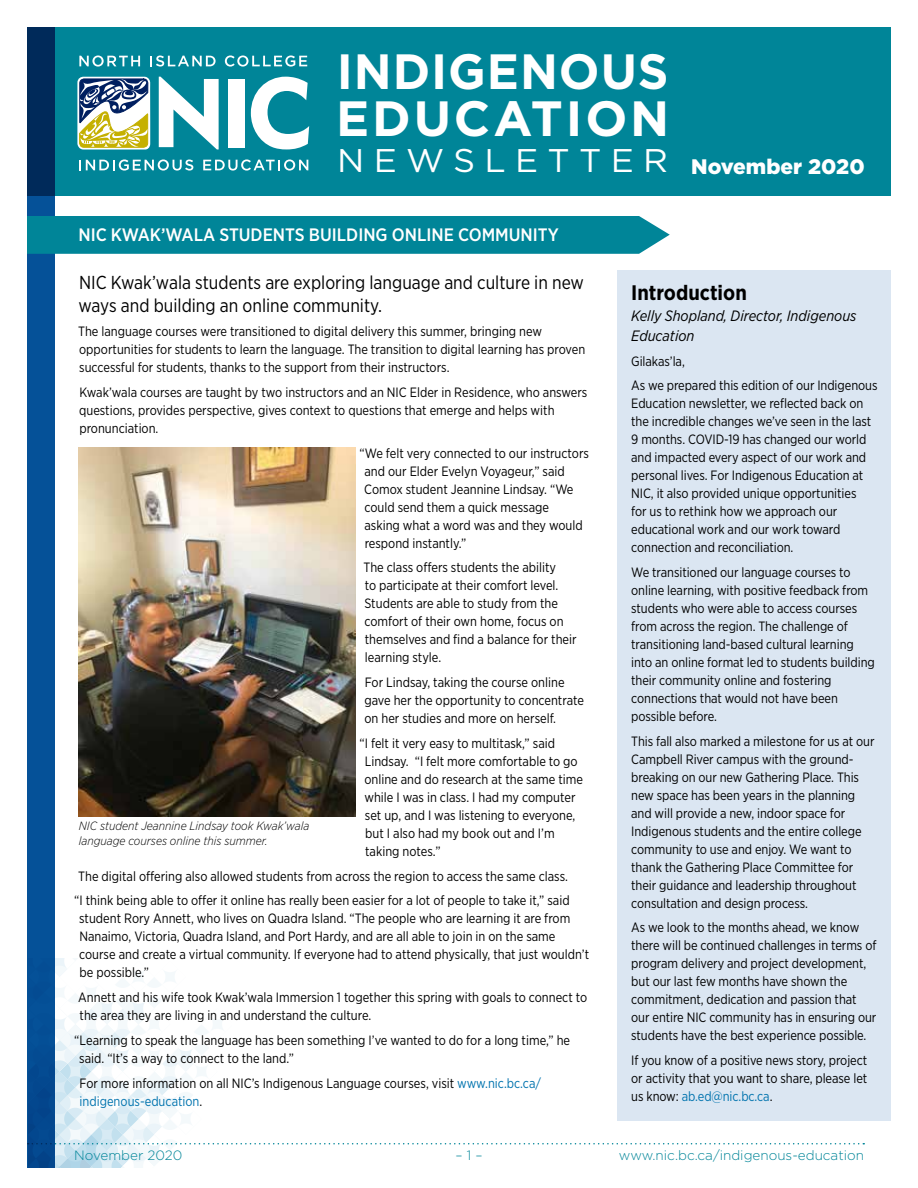
<style>
.page{position:relative;width:918px;height:1188px;background:#fff}
.page>*{position:absolute;margin:0;border:0;box-sizing:border-box;transform-origin:0 0}
.t1{font:700 49.5px/46.5px "Gotham";letter-spacing:.02em;color:#fff}
.t2{font:900 21px "Gotham";color:#fff}
.t3{font:700 21px "Gotham Narrow";color:#000}
.t4{font:18.75px/22.5px "Gotham Narrow";color:#000;scale:.95 1}
.t5{font:500 18px "Gotham Narrow";color:#fff}
.t6{font:italic 15px/20.2px "Gotham Narrow";letter-spacing:-.005em;color:#000}
.t7{font:13.5px/18px "Gotham Narrow";letter-spacing:-.005em;color:#000;scale:.95 1}
.t8{font:300 13.5px "Gotham";color:#008598}
.t9{font:italic 300 12px/15px "Gotham Narrow";color:#000}
.s1{font-weight:400;font-size:32.85px}
.s2{color:#0073ae}
</style>
<div class="page">
<svg style="left:54px;top:959px;width:810px;height:209px"></svg>
<div style="left:27px;top:27px;width:864px;height:169px;background:#008598"></div>
<svg style="left:159px;top:77px;width:60px;height:72px"></svg>
<div style="left:229px;top:79px;width:16px;height:68px;background:#fff"></div>
<svg style="left:251px;top:77px;width:58px;height:72px"></svg>
<svg style="left:77px;top:77px;width:73px;height:73px"></svg>
<svg style="left:79px;top:55px;width:61px;height:12px"></svg>
<svg style="left:150px;top:56px;width:66px;height:11px"></svg>
<svg style="left:225px;top:55px;width:82px;height:12px"></svg>
<svg style="left:80px;top:159px;width:113px;height:12px"></svg>
<svg style="left:203px;top:159px;width:105px;height:12px"></svg>
<svg style="left:27px;top:27px;width:27px;height:1141px;fill:#055198"></svg>
<div style="left:27px;top:216px;width:643px;height:38px;background:#008598"></div>
<div style="left:618px;top:270px;width:273px;height:850px;background:#dbe6f2"></div>
<img style="left:79px;top:447px;width:276px;height:369px">
<h1 class="t1" style="left:336px;top:48px;width:335px">INDIGENOUS<br>EDUCATION</h1>
<h2 class="t2" style="left:337px;top:153px;width:529px"><span class="s1">NEWSLETTER</span> November 2020</h2>
<h3 class="t5" style="left:78px;top:223px;width:482px">NIC KWAK’WALA STUDENTS BUILDING ONLINE COMMUNITY</h3>
<h3 class="t4" style="left:78px;top:271px;width:534px">NIC Kwak’wala students are exploring language and culture in new ways and building an online community.</h3>
<p class="t7" style="left:78px;top:322px;width:535px">The language courses were transitioned to digital delivery this summer, bringing new opportunities for students to learn the language. The transition to digital learning has proven successful for students, thanks to the support from their instructors.</p>
<p class="t7" style="left:79px;top:383px;width:537px">Kwak’wala courses are taught by two instructors and an NIC Elder in Residence, who answers questions, provides perspective, gives context to questions that emerge and helps with pronunciation.</p>
<p class="t7" style="left:364px;top:444px;width:238px;text-indent:-5px">“We felt very connected to our instructors and our Elder Evelyn Voyageur,” said Comox student Jeannine Lindsay. “We could send them a quick message<br>asking what a word was and they would respond instantly.”</p>
<p class="t7" style="left:364px;top:558px;width:226px">The class offers students the ability<br>to participate at their comfort level.<br>Students are able to study from the comfort of their own home, focus on themselves and find a balance for their learning style.</p>
<p class="t7" style="left:364px;top:673px;width:233px">For Lindsay, taking the course online gave her the opportunity to concentrate on her studies and more on herself.</p>
<p class="t7" style="left:364px;top:734px;width:232px;text-indent:-5px">“I felt it very easy to multitask,” said Lindsay. “I felt more comfortable to go online and do research at the same time while I was in class. I had my computer set up, and I was listening to everyone, but I also had my book out and I’m taking notes.”</p>
<p class="t7" style="left:74px;top:863px;width:523px;line-height:24.8px">The digital offering also allowed students from across the region to access the same class. “I think being able to offer it online has really been easier for a lot of people to take it,” said</p>
<p class="t7" style="left:79px;top:909px;width:538px">student Rory Annett, who lives on Quadra Island. “The people who are learning it are from Nanaimo, Victoria, Quadra Island, and Port Hardy, and are all able to join in on the same course and create a virtual community. If everyone had to attend physically, that just wouldn’t be possible.”</p>
<p class="t7" style="left:78px;top:988px;width:537px">Annett and his wife took Kwak’wala Immersion 1 together this spring with goals to connect to the area they are living in and understand the culture.</p>
<p class="t7" style="left:79px;top:1031px;width:518px;text-indent:-5px">“Learning to speak the language has been something I’ve wanted to do for a long time,” he said. “It’s a way to connect to the land.”</p>
<p class="t7" style="left:79px;top:1074px;width:487px">For more information on all NIC’s Indigenous Language courses, visit <span class="s2">www.nic.bc.ca/ indigenous-education</span>.</p>
<p class="t9" style="left:79px;top:818px;width:232px">NIC student Jeannine Lindsay took Kwak’wala language courses online this summer.</p>
<h2 class="t3" style="left:631px;top:279px;width:117px">Introduction</h2>
<p class="t6" style="left:631px;top:305px;width:227px">Kelly Shopland, Director, Indigenous<br>Education</p>
<p class="t7" style="left:631px;top:348px;width:261px;line-height:24.8px">Gilakas’la,<br>As we prepared this edition of our Indigenous</p>
<p class="t7" style="left:631px;top:394px;width:254px">Education newsletter, we reflected back on the incredible changes we’ve seen in the last 9 months. COVID-19 has changed our world and impacted every aspect of our work and personal lives. For Indigenous Education at NIC, it also provided unique opportunities for us to rethink how we approach our educational work and our work toward connection and reconciliation.</p>
<p class="t7" style="left:631px;top:563px;width:258px">We transitioned our language courses to online learning, with positive feedback from students who were able to access courses from across the region. The challenge of transitioning land-based cultural learning into an online format led to students building their community online and fostering connections that would not have been possible before.</p>
<p class="t7" style="left:631px;top:732px;width:258px">This fall also marked a milestone for us at our Campbell River campus with the ground&shy;breaking on our new Gathering Place. This new space has been years in the planning and will provide a new, indoor space for Indigenous students and the entire college community to use and enjoy. We want to thank the Gathering Place Committee for their guidance and leadership throughout consultation and design process.</p>
<p class="t7" style="left:631px;top:918px;width:260px">As we look to the months ahead, we know there will be continued challenges in terms of program delivery and project development, but our last few months have shown the commitment, dedication and passion that our entire NIC community has in ensuring our students have the best experience possible.</p>
<p class="t7" style="left:631px;top:1051px;width:250px;text-align:justify">If you know of a positive news story, project or activity that you want to share, please let us know: <span class="s2">ab.ed@nic.bc.ca</span>.</p>
<p class="t8" style="left:74px;top:1146px;width:110px">November 2020</p>
<p class="t8" style="left:456px;top:1146px;width:28px">– 1 –</p>
<p class="t8" style="left:619px;top:1146px;width:247px">www.nic.bc.ca/indigenous-education</p>
</div>
